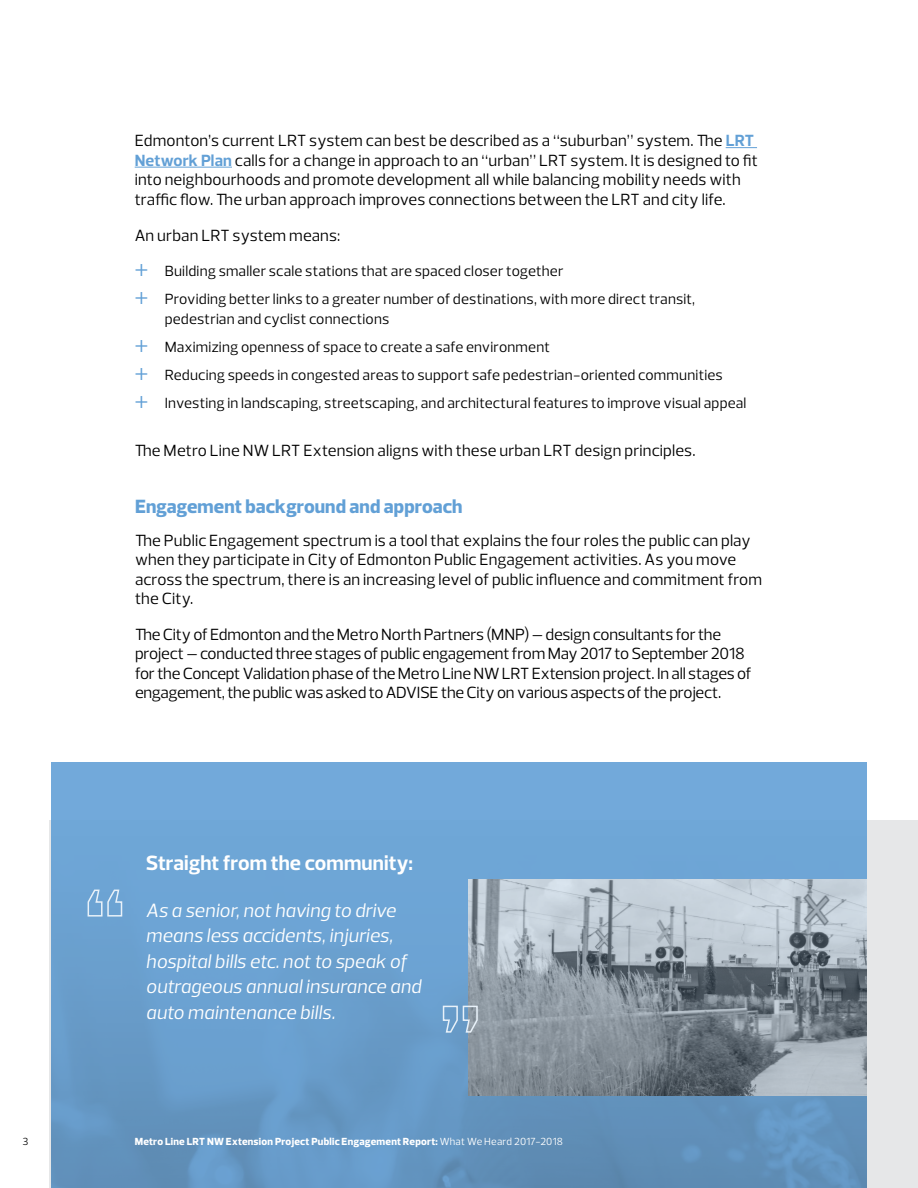
<style>
.page{position:relative;width:918px;height:1188px;background:#fff}
.page>*{position:absolute;margin:0;border:0;box-sizing:border-box;transform-origin:0 0}
.t1{font:700 21px "Prelo";color:#fff}
.t2{font:italic 19.5px/25.5px "Prelo";letter-spacing:.005em;color:#fff}
.t3{font:800 19.5px "Prelo";letter-spacing:.005em;color:#62a0d6}
.t4{font:16.5px/19.5px "Prelo";color:#000}
.t5{font:15px/28.2px "Prelo";letter-spacing:.01em;color:#000}
.t6{font:800 10.5px "Prelo";letter-spacing:.025em;color:#fff}
.t7{font:10.5px "Prelo";color:#000}
.s1{font-weight:700;color:#62a0d6}
.s2{font-family:"Myriad Pro";font-size:22.5px;color:#62a0d6}
.s3{font-weight:400}
</style>
<div class="page">
<div style="left:50px;top:820px;width:868px;height:368px;background:#e6e7e8"></div>
<div style="left:51px;top:762px;width:816px;height:426px;background:#6fa7d7"></div>
<img style="left:51px;top:879px;width:816px;height:309px">
<img style="left:469px;top:879px;width:398px;height:217px">
<svg style="left:87px;top:888px;width:36px;height:29px"></svg>
<svg style="left:442px;top:1005px;width:37px;height:29px"></svg>
<hr style="left:726px;top:147px;width:31px;height:1px;background:#62a0d6">
<hr style="left:135px;top:167px;width:97px;height:1px;background:#62a0d6">
<p class="t4" style="left:135px;top:131px;width:625px">Edmonton’s current LRT system can best be described as a “suburban” system. The <span class="s1">LRT Network Plan</span> calls for a change in approach to an “urban” LRT system. It is designed to fit into neighbourhoods and promote development all while balancing mobility needs with traffic flow. The urban approach improves connections between the LRT and city life.</p>
<p class="t4" style="left:135px;top:225px;width:207px">An urban LRT system means:</p>
<p class="t5" style="left:135px;top:257px;width:562px"><span class="s2">+</span> Building smaller scale stations that are spaced closer together<br><span class="s2">+</span> Providing better links to a greater number of destinations, with more direct transit,</p>
<p class="t5" style="left:135px;top:305px;width:613px;text-indent:30px">pedestrian and cyclist connections<br><span class="s2">+</span> Maximizing openness of space to create a safe environment<br><span class="s2">+</span> Reducing speeds in congested areas to support safe pedestrian-oriented communities<br><span class="s2">+</span> Investing in landscaping, streetscaping, and architectural features to improve visual appeal</p>
<p class="t4" style="left:135px;top:441px;width:562px">The Metro Line NW LRT Extension aligns with these urban LRT design principles.</p>
<p class="t3" style="left:135px;top:494px;width:329px">Engagement background and approach</p>
<p class="t4" style="left:135px;top:530px;width:629px">The Public Engagement spectrum is a tool that explains the four roles the public can play when they participate in City of Edmonton Public Engagement activities. As you move across the spectrum, there is an increasing level of public influence and commitment from the City.</p>
<p class="t4" style="left:135px;top:625px;width:618px">The City of Edmonton and the Metro North Partners (MNP) – design consultants for the project – conducted three stages of public engagement from May 2017 to September 2018 for the Concept Validation phase of the Metro Line NW LRT Extension project. In all stages of engagement, the public was asked to ADVISE the City on various aspects of the project.</p>
<p class="t1" style="left:146px;top:850px;width:268px">Straight from the community:</p>
<p class="t2" style="left:146px;top:897px;width:277px">As a senior, not having to drive means less accidents, injuries, hospital bills etc. not to speak of outrageous annual insurance and auto maintenance bills.</p>
<p class="t7" style="left:23px;top:1135px;width:7px">3</p>
<p class="t6" style="left:135px;top:1135px;width:430px">Metro Line LRT NW Extension Project Public Engagement Report: <span class="s3">What We Heard 2017-2018</span></p>
</div>
